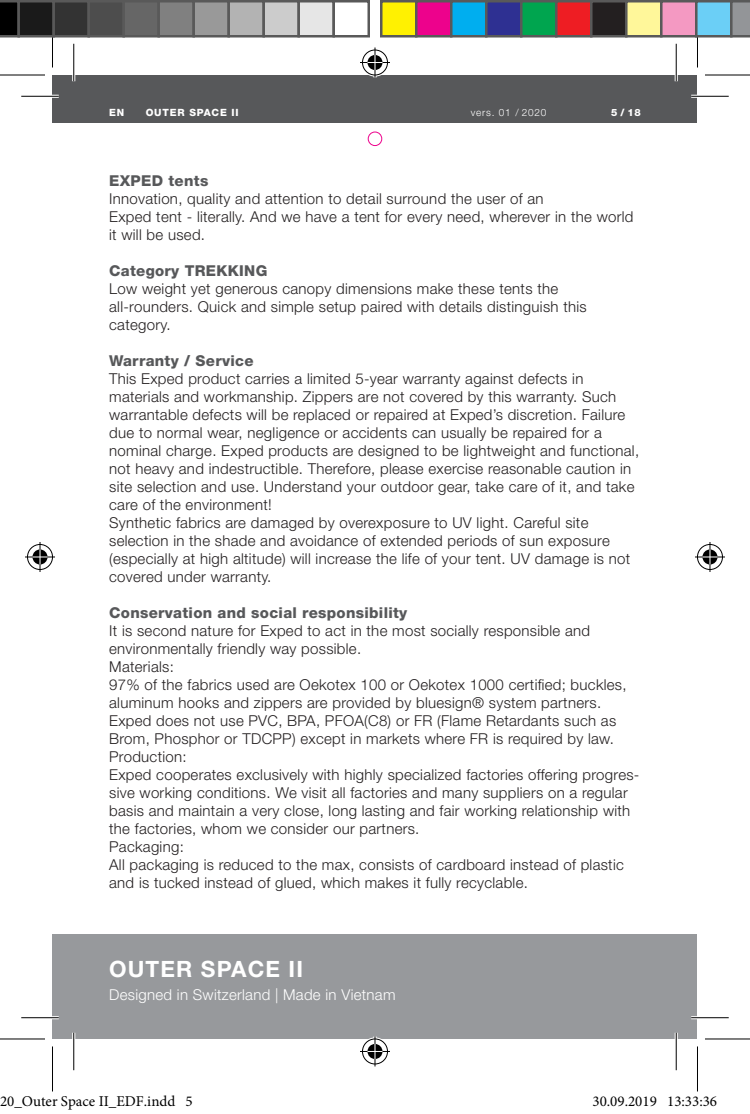
<style>
.page{position:relative;width:750px;height:1114px;background:#fff}
.page>*{position:absolute;margin:0;border:0;box-sizing:border-box;transform-origin:0 0}
.t1{font:700 22.5px "Helvetica Neue LT";letter-spacing:.05em;color:#fff}
.t2{font:300 15px/18px "Helvetica Neue LT";letter-spacing:.02em;color:#231f20}
.t3{font:800 15px "Helvetica Neue LT";letter-spacing:.02em;color:#57585a}
.t4{font:15px "Minion Pro";color:#000}
.t5{font:300 15px "Helvetica Neue LT";letter-spacing:.02em;color:#fff}
.t6{font:800 10px "Helvetica Neue LT";letter-spacing:.08em;color:#fff}
.t7{font:300 10px "Helvetica Neue LT";letter-spacing:.08em;color:#fff}
</style>
<div class="page">
<div style="left:52px;top:75px;width:645px;height:48px;background:#57585a"></div>
<div style="left:52px;top:935px;width:645px;height:104px;background:#97999c"></div>
<div style="left:368px;top:132px;width:14px;height:14px;border:1px solid #ed028c;border-radius:50%"></div>
<hr style="left:21px;top:95px;width:38px;height:3px;background:#fff">
<hr style="left:691px;top:95px;width:38px;height:3px;background:#fff">
<hr style="left:21px;top:1016px;width:38px;height:3px;background:#fff">
<hr style="left:691px;top:1016px;width:38px;height:3px;background:#fff">
<hr style="left:72px;top:44px;width:3px;height:37px;background:#fff">
<hr style="left:72px;top:1033px;width:3px;height:37px;background:#fff">
<hr style="left:675px;top:44px;width:3px;height:37px;background:#fff">
<hr style="left:675px;top:1033px;width:3px;height:37px;background:#fff">
<hr style="left:21px;top:96px;width:38px;height:1px;background:#000">
<hr style="left:691px;top:96px;width:38px;height:1px;background:#000">
<hr style="left:21px;top:1017px;width:38px;height:1px;background:#000">
<hr style="left:691px;top:1017px;width:38px;height:1px;background:#000">
<hr style="left:73px;top:44px;width:1px;height:37px;background:#000">
<hr style="left:73px;top:1033px;width:1px;height:37px;background:#000">
<hr style="left:676px;top:44px;width:1px;height:37px;background:#000">
<hr style="left:676px;top:1033px;width:1px;height:37px;background:#000">
<svg style="left:0;top:74px;width:45px;height:1px"></svg>
<svg style="left:705px;top:74px;width:45px;height:1px"></svg>
<hr style="left:0;top:75px;width:45px;height:1px;background:#000">
<hr style="left:705px;top:75px;width:45px;height:1px;background:#000">
<hr style="left:0;top:1038px;width:45px;height:1px;background:#000">
<hr style="left:705px;top:1038px;width:45px;height:1px;background:#000">
<hr style="left:52px;top:22px;width:1px;height:45px;background:#000">
<hr style="left:52px;top:1046px;width:1px;height:45px;background:#000">
<hr style="left:697px;top:22px;width:1px;height:45px;background:#000">
<hr style="left:697px;top:1046px;width:1px;height:45px;background:#000">
<div style="left:361px;top:48px;width:28px;height:29px;border:3px solid #fff;border-radius:50%"></div>
<hr style="left:360px;top:61px;width:30px;height:3px;background:#fff">
<svg style="left:373px;top:48px;width:4px;height:30px"></svg>
<div style="left:366px;top:53px;width:18px;height:19px;border:3px solid #fff;border-radius:50%"></div>
<div style="left:362px;top:50px;width:26px;height:25px;border:1px solid #000;border-radius:50%"></div>
<hr style="left:360px;top:62px;width:30px;height:1px;background:#000">
<hr style="left:375px;top:48px;width:1px;height:30px;background:#000">
<svg style="left:367px;top:55px;width:15px;height:15px"></svg>
<div style="left:361px;top:1037px;width:28px;height:28px;border:3px solid #fff;border-radius:50%"></div>
<hr style="left:360px;top:1050px;width:30px;height:3px;background:#fff">
<svg style="left:373px;top:1036px;width:4px;height:30px"></svg>
<div style="left:366px;top:1042px;width:18px;height:18px;border:3px solid #fff;border-radius:50%"></div>
<div style="left:362px;top:1038px;width:26px;height:26px;border:1px solid #000;border-radius:50%"></div>
<hr style="left:360px;top:1051px;width:30px;height:1px;background:#000">
<hr style="left:375px;top:1036px;width:1px;height:30px;background:#000">
<svg style="left:367px;top:1044px;width:15px;height:15px"></svg>
<div style="left:26px;top:543px;width:28px;height:28px;border:3px solid #fff;border-radius:50%"></div>
<hr style="left:25px;top:555px;width:30px;height:3px;background:#fff">
<svg style="left:38px;top:542px;width:4px;height:30px"></svg>
<div style="left:31px;top:548px;width:18px;height:18px;border:3px solid #fff;border-radius:50%"></div>
<div style="left:27px;top:544px;width:26px;height:26px;border:1px solid #000;border-radius:50%"></div>
<hr style="left:25px;top:556px;width:30px;height:1px;background:#000">
<hr style="left:40px;top:542px;width:1px;height:30px;background:#000">
<svg style="left:33px;top:549px;width:15px;height:15px"></svg>
<div style="left:696px;top:543px;width:28px;height:28px;border:3px solid #fff;border-radius:50%"></div>
<hr style="left:695px;top:555px;width:30px;height:3px;background:#fff">
<hr style="left:708px;top:542px;width:3px;height:30px;background:#fff">
<div style="left:701px;top:548px;width:18px;height:18px;border:3px solid #fff;border-radius:50%"></div>
<div style="left:697px;top:544px;width:26px;height:26px;border:1px solid #000;border-radius:50%"></div>
<hr style="left:695px;top:556px;width:30px;height:1px;background:#000">
<hr style="left:709px;top:542px;width:1px;height:30px;background:#000">
<svg style="left:702px;top:549px;width:15px;height:15px"></svg>
<svg style="left:0;top:0;width:17px;height:38px"></svg>
<div style="left:19px;top:1px;width:35px;height:35px;background:#1a1a1a"></div>
<div style="left:17px;top:0;width:38px;height:38px;border:2px solid #595959"></div>
<div style="left:54px;top:1px;width:35px;height:35px;background:#333"></div>
<div style="left:52px;top:0;width:38px;height:38px;border:2px solid #595959"></div>
<div style="left:89px;top:1px;width:35px;height:35px;background:#4d4d4d"></div>
<div style="left:87px;top:0;width:38px;height:38px;border:2px solid #595959"></div>
<div style="left:124px;top:1px;width:35px;height:35px;background:#666"></div>
<div style="left:122px;top:0;width:38px;height:38px;border:2px solid #595959"></div>
<div style="left:159px;top:1px;width:35px;height:35px;background:#808080"></div>
<div style="left:157px;top:0;width:38px;height:38px;border:2px solid #595959"></div>
<div style="left:194px;top:1px;width:35px;height:35px;background:#999"></div>
<div style="left:192px;top:0;width:38px;height:38px;border:2px solid #595959"></div>
<div style="left:229px;top:1px;width:35px;height:35px;background:#b3b3b3"></div>
<div style="left:227px;top:0;width:38px;height:38px;border:2px solid #595959"></div>
<div style="left:264px;top:1px;width:35px;height:35px;background:#ccc"></div>
<div style="left:262px;top:0;width:38px;height:38px;border:2px solid #595959"></div>
<div style="left:299px;top:1px;width:35px;height:35px;background:#e6e6e6"></div>
<div style="left:297px;top:0;width:38px;height:38px;border:2px solid #595959"></div>
<div style="left:332px;top:0;width:38px;height:38px;border:2px solid #595959"></div>
<div style="left:381px;top:1px;width:35px;height:35px;background:#fff101"></div>
<div style="left:380px;top:0;width:37px;height:38px;border:2px solid #595959"></div>
<div style="left:416px;top:1px;width:35px;height:35px;background:#ed028c"></div>
<div style="left:415px;top:0;width:37px;height:38px;border:2px solid #595959"></div>
<div style="left:451px;top:1px;width:35px;height:35px;background:#00aeef"></div>
<div style="left:450px;top:0;width:37px;height:38px;border:2px solid #595959"></div>
<div style="left:486px;top:1px;width:35px;height:35px;background:#2e3092"></div>
<div style="left:485px;top:0;width:37px;height:38px;border:2px solid #595959"></div>
<div style="left:521px;top:1px;width:35px;height:35px;background:#00a54f"></div>
<div style="left:520px;top:0;width:37px;height:38px;border:2px solid #595959"></div>
<div style="left:556px;top:1px;width:35px;height:35px;background:#ee1d23"></div>
<div style="left:555px;top:0;width:37px;height:38px;border:2px solid #595959"></div>
<div style="left:591px;top:1px;width:35px;height:35px;background:#231f20"></div>
<div style="left:590px;top:0;width:37px;height:38px;border:2px solid #595959"></div>
<div style="left:626px;top:1px;width:35px;height:35px;background:#fff79a"></div>
<div style="left:625px;top:0;width:37px;height:38px;border:2px solid #595959"></div>
<div style="left:661px;top:1px;width:35px;height:35px;background:#f499c2"></div>
<div style="left:660px;top:0;width:37px;height:38px;border:2px solid #595959"></div>
<div style="left:696px;top:1px;width:35px;height:35px;background:#6bcff6"></div>
<div style="left:695px;top:0;width:37px;height:38px;border:2px solid #595959"></div>
<svg style="left:730px;top:0;width:20px;height:38px"></svg>
<p class="t6" style="left:109px;top:106px;width:17px">EN</p>
<p class="t6" style="left:146px;top:106px;width:95px">OUTER SPACE II</p>
<p class="t7" style="left:471px;top:106px;width:77px">vers. 01 / 2020</p>
<p class="t6" style="left:611px;top:106px;width:31px">5/18</p>
<p class="t3" style="left:109px;top:171px;width:101px">EXPED tents</p>
<p class="t2" style="left:109px;top:189px;width:526px">Innovation, quality and attention to detail surround the user of an<br>Exped tent - literally. And we have a tent for every need, wherever in the world it will be used.</p>
<p class="t3" style="left:109px;top:261px;width:160px">Category TREKKING</p>
<p class="t2" style="left:109px;top:279px;width:479px">Low weight yet generous canopy dimensions make these tents the all-rounders. Quick and simple setup paired with details distinguish this category.</p>
<p class="t3" style="left:109px;top:351px;width:146px">Warranty / Service</p>
<p class="t2" style="left:109px;top:369px;width:531px">This Exped product carries a limited 5-year warranty against defects in materials and workmanship. Zippers are not covered by this warranty. Such warrantable defects will be replaced or repaired at Exped’s discretion. Failure due to normal wear, negligence or accidents can usually be repaired for a nominal charge. Exped products are designed to be lightweight and functional, not heavy and indestructible. Therefore, please exercise reasonable caution in site selection and use. Understand your outdoor gear, take care of it, and take care of the environment!<br>Synthetic fabrics are damaged by overexposure to UV light. Careful site selection in the shade and avoidance of extended periods of sun exposure (especially at high altitude) will increase the life of your tent. UV damage is not covered under warranty.</p>
<p class="t3" style="left:109px;top:603px;width:300px">Conservation and social responsibility</p>
<p class="t2" style="left:109px;top:621px;width:532px">It is second nature for Exped to act in the most socially responsible and environmentally friendly way possible.<br>Materials:<br>97% of the fabrics used are Oekotex 100 or Oekotex 1000 certified; buckles, aluminum hooks and zippers are provided by bluesign® system partners.<br>Exped does not use PVC, BPA, PFOA(C8) or FR (Flame Retardants such as Brom, Phosphor or TDCPP) except in markets where FR is required by law.<br>Production:<br>Exped cooperates exclusively with highly specialized factories offering progres&shy;sive working conditions. We visit all factories and many suppliers on a regular basis and maintain a very close, long lasting and fair working relationship with the factories, whom we consider our partners.<br>Packaging:<br>All packaging is reduced to the max, consists of cardboard instead of plastic and is tucked instead of glued, which makes it fully recyclable.</p>
<h1 class="t1" style="left:109px;top:955px;width:195px">OUTER SPACE II</h1>
<p class="t5" style="left:109px;top:985px;width:288px">Designed in Switzerland | Made in Vietnam</p>
<p class="t4" style="left:0;top:1091px;width:194px">20_Outer Space II_EDF.indd 5</p>
<p class="t4" style="left:592px;top:1091px;width:126px">30.09.2019 13:33:36</p>
</div>
